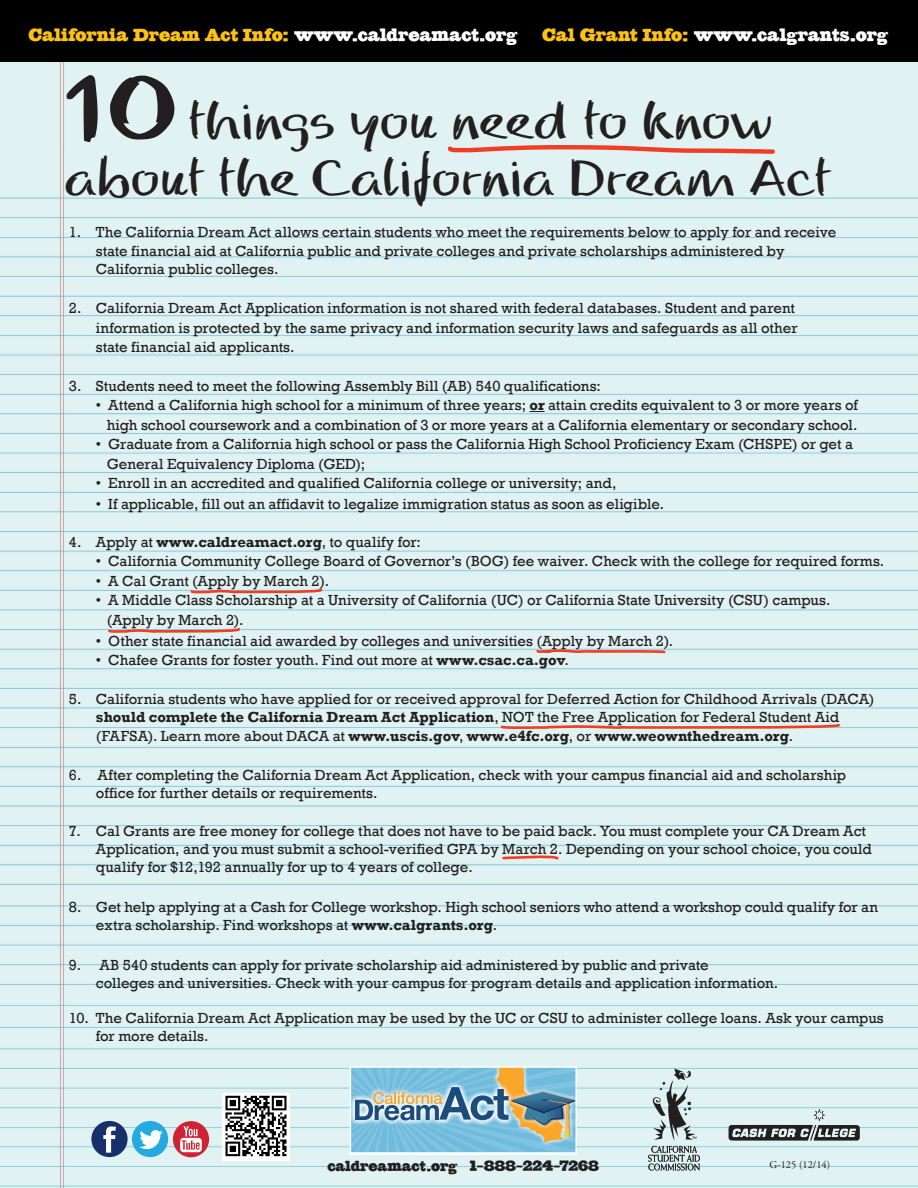
<style>
.page{position:relative;width:918px;height:1188px;background:#fff}
.page>*{position:absolute;margin:0;border:0;box-sizing:border-box;transform-origin:0 0}
.t1{font:700 120px "Read My Hand LT";color:#231f20}
.t2{font:700 48.6px/57px "Read My Hand LT";letter-spacing:-.005em;color:#231f20}
.t3{font:24px "Farao Pro";letter-spacing:-.015em;color:#fec210}
.t4{font:19.5px "Farao Pro";letter-spacing:-.015em;color:#231f20}
.t5{font:15px/18px "Rockwell";color:#231f20}
.t6{font:700 15px "Rockwell";letter-spacing:.005em;color:#231f20}
.t7{font:10.5px "Adobe Garamond";color:#231f20}
.s1{color:#fff}
.s2{font-weight:700}
.s3{font-weight:400}
</style>
<div class="page">
<img style="left:0;top:62px;width:918px;height:1126px">
<div style="left:0;top:0;width:918px;height:62px;background:#000001"></div>
<svg style="left:444px;top:142px;width:333px;height:14px;background:#e4bab1"></svg>
<svg style="left:530px;top:411px;width:15px;height:1px"></svg>
<svg style="left:534px;top:647px;width:134px;height:9px"></svg>
<svg style="left:648px;top:1069px;width:52px;height:102px;background:#afbdbe"></svg>
<img style="left:729px;top:1109px;width:97px;height:32px">
<svg style="left:353px;top:1069px;width:221px;height:83px;background:#86b2c1"></svg>
<div style="left:350px;top:1066px;width:227px;height:89px;border:2px solid #fff"></div>
<svg style="left:106px;top:626px;width:134px;height:9px"></svg>
<svg style="left:188px;top:586px;width:135px;height:9px"></svg>
<svg style="left:500px;top:855px;width:60px;height:6px"></svg>
<div style="left:223px;top:1093px;width:67px;height:67px;background:#fff"></div>
<img style="left:225px;top:1095px;width:62px;height:62px">
<svg style="left:91px;top:1121px;width:118px;height:36px;background:#979bb4"></svg>
<svg style="left:498px;top:721px;width:345px;height:10px;background:#e2c3bc"></svg>
<h3 class="t3" style="left:29px;top:23px;width:862px">California Dream Act Info: <span class="s1">www.caldreamact.org</span> Cal Grant Info: <span class="s1">www.calgrants.org</span></h3>
<h1 class="t1" style="left:64px;top:40px;width:115px">10</h1>
<h2 class="t2" style="left:64px;top:97px;width:768px;text-indent:124px">things you need to know about the California Dream Act</h2>
<p class="t5" style="left:96px;top:222px;width:742px;line-height:18.8px;text-indent:-27px">1. The California Dream Act allows certain students who meet the requirements below to apply for and receive state financial aid at California public and private colleges and private scholarships administered by<br>California public colleges.</p>
<p class="t5" style="left:96px;top:298px;width:703px;line-height:19.5px;text-indent:-27px">2. California Dream Act Application information is not shared with federal databases. Student and parent information is protected by the same privacy and information security laws and safeguards as all other state financial aid applicants.</p>
<p class="t5" style="left:69px;top:376px;width:533px">3. Students need to meet the following Assembly Bill (AB) 540 qualifications:</p>
<p class="t5" style="left:96px;top:395px;width:763px;line-height:19.5px;text-align:right">• Attend a California high school for a minimum of three years; <span class="s2">or</span> attain credits equivalent to 3 or more years of high school coursework and a combination of 3 or more years at a California elementary or secondary school.</p>
<p class="t5" style="left:107px;top:434px;width:748px;line-height:19.5px;text-indent:-11px">• Graduate from a California high school or pass the California High School Proficiency Exam (CHSPE) or get a<br>General Equivalency Diploma (GED);</p>
<p class="t5" style="left:96px;top:474px;width:522px">• Enroll in an accredited and qualified California college or university; and,</p>
<p class="t5" style="left:96px;top:495px;width:570px">• If applicable, fill out an affidavit to legalize immigration status as soon as eligible.</p>
<p class="t5" style="left:69px;top:532px;width:354px">4. Apply at <span class="s2">www.caldreamact.org</span>, to qualify for:</p>
<p class="t5" style="left:96px;top:552px;width:790px">• California Community College Board of Governor’s (BOG) fee waiver. Check with the college for required forms.</p>
<p class="t5" style="left:96px;top:571px;width:235px">• A Cal Grant (Apply by March 2).</p>
<p class="t5" style="left:107px;top:590px;width:725px;line-height:19.5px;text-indent:-11px">• A Middle Class Scholarship at a University of California (UC) or California State University (CSU) campus. (Apply by March 2).</p>
<p class="t5" style="left:96px;top:631px;width:579px">• Other state financial aid awarded by colleges and universities (Apply by March 2).</p>
<p class="t5" style="left:96px;top:651px;width:474px">• Chafee Grants for foster youth. Find out more at <span class="s2">www.csac.ca.gov</span>.</p>
<p class="t5" style="left:69px;top:689px;width:807px;text-align:center">5. California students who have applied for or received approval for Deferred Action for Childhood Arrivals (DACA) <span class="s2">should complete the California Dream Act Application</span>, NOT the Free Application for Federal Student Aid</p>
<p class="t6" style="left:96px;top:727px;width:699px"><span class="s3">(FAFSA). Learn more about DACA at</span> www.uscis.gov<span class="s3">,</span> www.e4fc.org<span class="s3">, or</span> www.weownthedream.org<span class="s3">.</span></p>
<p class="t5" style="left:96px;top:765px;width:752px;text-indent:-27px">6. After completing the California Dream Act Application, check with your campus financial aid and scholarship office for further details or requirements.</p>
<p class="t5" style="left:96px;top:822px;width:777px;text-indent:-27px">7. Cal Grants are free money for college that does not have to be paid back. You must complete your CA Dream Act<br>Application, and you must submit a school-verified GPA by March 2. Depending on your school choice, you could qualify for $12,192 annually for up to 4 years of college.</p>
<p class="t5" style="left:96px;top:898px;width:784px;text-indent:-27px">8. Get help applying at a Cash for College workshop. High school seniors who attend a workshop could qualify for an extra scholarship. Find workshops at <span class="s2">www.calgrants.org</span>.</p>
<p class="t5" style="left:96px;top:955px;width:684px;text-indent:-27px">9. AB 540 students can apply for private scholarship aid administered by public and private<br>colleges and universities. Check with your campus for program details and application information.</p>
<p class="t5" style="left:96px;top:1008px;width:789px;text-indent:-27px">10. The California Dream Act Application may be used by the UC or CSU to administer college loans. Ask your campus for more details.</p>
<h3 class="t4" style="left:327px;top:1156px;width:273px">caldreamact.org 1-888-224-7268</h3>
<p class="t7" style="left:770px;top:1159px;width:62px">G-125 (12/14)</p>
</div>
